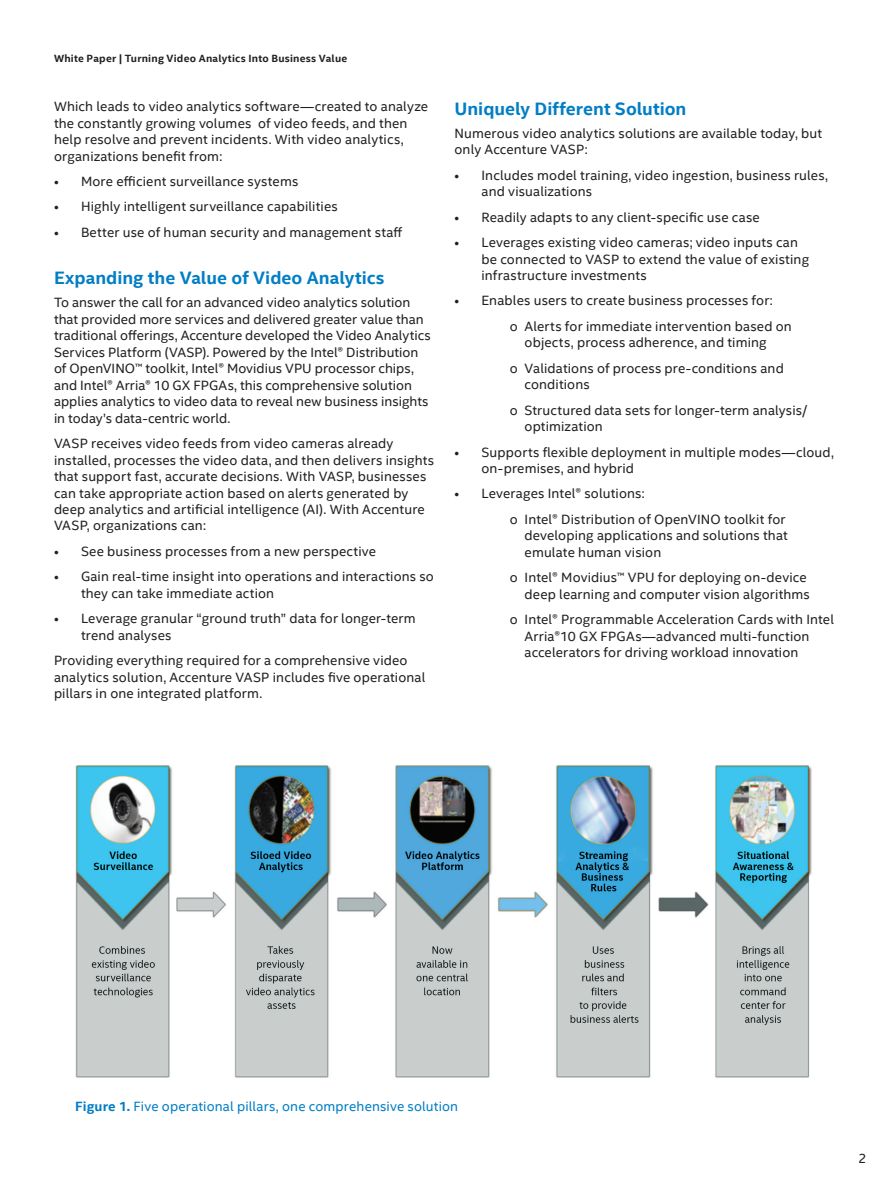
<style>
.page{position:relative;width:891px;height:1188px;background:#fff}
.page>*{position:absolute;margin:0;border:0;box-sizing:border-box;transform-origin:0 0}
.t1{font:700 18px "Intel Clear";color:#007ec5}
.t2{font:13.5px/16.5px "Intel Clear";letter-spacing:.01em;color:#231f20}
.t3{font:13.5px "Intel Clear";letter-spacing:.01em;color:#007ec5}
.t4{font:700 10.5px "Intel Clear";letter-spacing:.02em;color:#231f20}
.s1{font-weight:700}
</style>
<div class="page">
<img style="left:75px;top:765px;width:737px;height:313px">
<p class="t4" style="left:54px;top:51px;width:295px">White Paper | Turning Video Analytics Into Business Value</p>
<p class="t2" style="left:54px;top:98px;width:376px">Which leads to video analytics software—created to analyze the constantly growing volumes of video feeds, and then help resolve and prevent incidents. With video analytics, organizations benefit from:</p>
<p class="t2" style="left:54px;top:173px;width:246px">• More efficient surveillance systems</p>
<p class="t2" style="left:54px;top:198px;width:285px">• Highly intelligent surveillance capabilities</p>
<p class="t2" style="left:54px;top:223px;width:350px">• Better use of human security and management staff</p>
<h1 class="t1" style="left:54px;top:265px;width:332px">Expanding the Value of Video Analytics</h1>
<p class="t2" style="left:54px;top:294px;width:378px">To answer the call for an advanced video analytics solution that provided more services and delivered greater value than traditional offerings, Accenture developed the Video Analytics Services Platform (VASP). Powered by the Intel® Distribution of OpenVINO™ toolkit, Intel® Movidius VPU processor chips, and Intel® Arria® 10 GX FPGAs, this comprehensive solution applies analytics to video data to reveal new business insights in today’s data-centric world.</p>
<p class="t2" style="left:54px;top:435px;width:382px">VASP receives video feeds from video cameras already installed, processes the video data, and then delivers insights that support fast, accurate decisions. With VASP, businesses can take appropriate action based on alerts generated by deep analytics and artificial intelligence (AI). With Accenture VASP, organizations can:</p>
<p class="t2" style="left:54px;top:543px;width:324px">• See business processes from a new perspective</p>
<p class="t2" style="left:81px;top:568px;width:354px;text-indent:-27px">• Gain real-time insight into operations and interactions so they can take immediate action</p>
<p class="t2" style="left:81px;top:610px;width:336px;text-indent:-27px">• Leverage granular “ground truth” data for longer-term trend analyses</p>
<p class="t2" style="left:54px;top:652px;width:373px">Providing everything required for a comprehensive video analytics solution, Accenture VASP includes five operational pillars in one integrated platform.</p>
<h1 class="t1" style="left:454px;top:96px;width:234px">Uniquely Different Solution</h1>
<p class="t2" style="left:454px;top:124px;width:369px">Numerous video analytics solutions are available today, but only Accenture VASP:</p>
<p class="t2" style="left:482px;top:166px;width:348px;text-indent:-27px">• Includes model training, video ingestion, business rules, and visualizations</p>
<p class="t2" style="left:454px;top:208px;width:307px">• Readily adapts to any client-specific use case</p>
<p class="t2" style="left:482px;top:234px;width:329px;text-indent:-27px">• Leverages existing video cameras; video inputs can be connected to VASP to extend the value of existing infrastructure investments</p>
<p class="t2" style="left:510px;top:288px;width:283px;line-height:25.3px;text-indent:-55px">• Enables users to create business processes for:<br>o Alerts for immediate intervention based on</p>
<p class="t2" style="left:510px;top:330px;width:275px;line-height:25.3px;text-align:center">objects, process adherence, and timing<br>o Validations of process pre-conditions and</p>
<p class="t2" style="left:510px;top:371px;width:299px;line-height:25.3px;text-indent:15px">conditions<br>o Structured data sets for longer-term analysis/</p>
<p class="t2" style="left:525px;top:418px;width:80px">optimization</p>
<p class="t2" style="left:482px;top:443px;width:354px;text-indent:-27px">• Supports flexible deployment in multiple modes—cloud, on-premises, and hybrid</p>
<p class="t2" style="left:510px;top:481px;width:277px;line-height:25.3px;text-indent:-55px">• Leverages Intel® solutions:<br>o Intel® Distribution of OpenVINO toolkit for</p>
<p class="t2" style="left:525px;top:527px;width:265px">developing applications and solutions that emulate human vision</p>
<p class="t2" style="left:510px;top:569px;width:301px;text-align:right">o Intel® Movidius™ VPU for deploying on-device deep learning and computer vision algorithms</p>
<p class="t2" style="left:525px;top:611px;width:311px;text-indent:-15px">o Intel® Programmable Acceleration Cards with Intel<br>Arria®10 GX FPGAs—advanced multi-function accelerators for driving workload innovation</p>
<p class="t3" style="left:75px;top:1097px;width:385px"><span class="s1">Figure 1.</span> Five operational pillars, one comprehensive solution</p>
<p class="t2" style="left:858px;top:1150px;width:10px">2</p>
</div>
